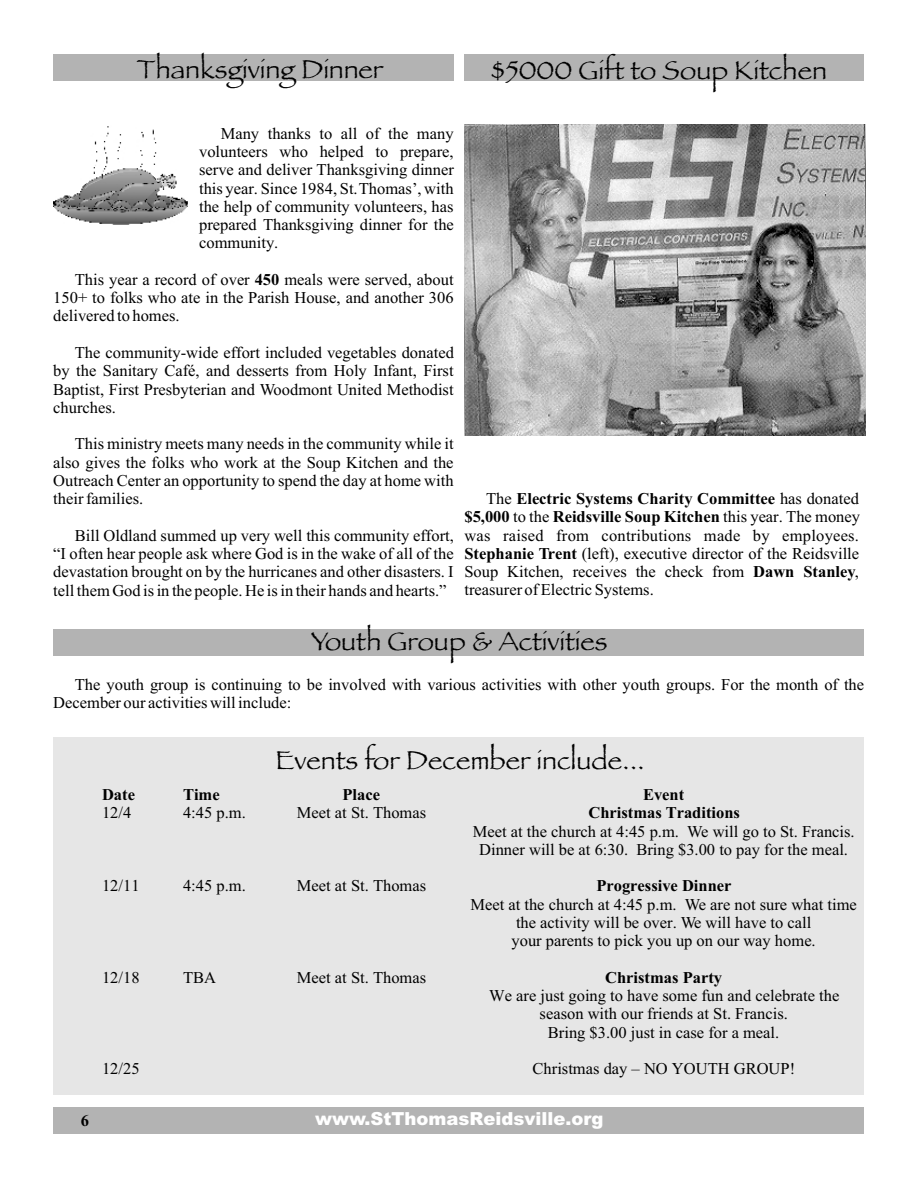
<style>
.page{position:relative;width:918px;height:1188px;background:#fff}
.page>*{position:absolute;margin:0;border:0;box-sizing:border-box;transform-origin:0 0}
.t1{font:27px "Papyrus LET";color:#000}
.t2{font:900 18px "Arial";color:#fff}
.t3{font:16.5px/18.3px "Times New Roman";color:#000;text-align:justify}
.t4{font:700 16.5px/18.3px "Times New Roman";color:#000;text-align:center}
.s1{font-weight:700}
</style>
<div class="page">
<div style="left:53px;top:737px;width:811px;height:357px;background:#e6e6e6"></div>
<div style="left:53px;top:1107px;width:811px;height:27px;background:#b3b3b3"></div>
<div style="left:53px;top:629px;width:811px;height:27px;background:#b3b3b3"></div>
<img style="left:465px;top:124px;width:401px;height:311px">
<div style="left:464px;top:54px;width:400px;height:27px;background:#b3b3b3"></div>
<div style="left:53px;top:54px;width:401px;height:27px;background:#b3b3b3"></div>
<img style="left:53px;top:126px;width:135px;height:99px">
<h1 class="t1" style="left:137px;top:53px;width:248px">Thanksgiving Dinner</h1>
<h1 class="t1" style="left:491px;top:54px;width:337px">$5000 Gift to Soup Kitchen</h1>
<p class="t3" style="left:199px;top:126px;width:256px;text-indent:22px">Many thanks to all of the many volunteers who helped to prepare, serve and deliver Thanksgiving dinner this year. Since 1984, St. Thomas’, with the help of community volunteers, has prepared Thanksgiving dinner for the community.</p>
<p class="t3" style="left:53px;top:272px;width:402px;text-indent:22px">This year a record of over <span class="s1">450</span> meals were served, about 150+ to folks who ate in the Parish House, and another 306 delivered to homes.</p>
<p class="t3" style="left:53px;top:345px;width:402px;text-indent:22px">The community-wide effort included vegetables donated by the Sanitary Café, and desserts from Holy Infant, First Baptist, First Presbyterian and Woodmont United Methodist churches.</p>
<p class="t3" style="left:53px;top:436px;width:402px;text-indent:22px">This ministry meets many needs in the community while it also gives the folks who work at the Soup Kitchen and the Outreach Center an opportunity to spend the day at home with their families.</p>
<p class="t3" style="left:53px;top:528px;width:402px;text-indent:22px">Bill Oldland summed up very well this community effort, “I often hear people ask where God is in the wake of all of the devastation brought on by the hurricanes and other disasters. I tell them God is in the people. He is in their hands and hearts.”</p>
<p class="t3" style="left:464px;top:491px;width:397px;text-indent:22px">The <span class="s1">Electric Systems Charity Committee</span> has donated <span class="s1">$5,000</span> to the <span class="s1">Reidsville Soup Kitchen</span> this year. The money was raised from contributions made by employees.<br><span class="s1">Stephanie Trent</span> (left), executive director of the Reidsville Soup Kitchen, receives the check from <span class="s1">Dawn Stanley</span>, treasurer of Electric Systems.</p>
<h1 class="t1" style="left:311px;top:624px;width:298px">Youth Group &amp; Activities</h1>
<p class="t3" style="left:53px;top:677px;width:812px;text-indent:22px">The youth group is continuing to be involved with various activities with other youth groups. For the month of the<br>December our activities will include:</p>
<h1 class="t1" style="left:275px;top:744px;width:371px">Events for December include...</h1>
<p class="t4" style="left:102px;top:787px;width:34px">Date</p>
<p class="t3" style="left:102px;top:805px;width:31px">12/4</p>
<p class="t4" style="left:183px;top:787px;width:38px">Time</p>
<p class="t3" style="left:183px;top:805px;width:64px">4:45 p.m.</p>
<p class="t3" style="left:102px;top:878px;width:39px">12/11</p>
<p class="t3" style="left:183px;top:878px;width:64px">4:45 p.m.</p>
<p class="t3" style="left:102px;top:970px;width:39px">12/18</p>
<p class="t3" style="left:183px;top:970px;width:34px">TBA</p>
<p class="t3" style="left:102px;top:1061px;width:39px">12/25</p>
<p class="t4" style="left:342px;top:787px;width:39px">Place</p>
<p class="t3" style="left:297px;top:805px;width:131px">Meet at St. Thomas</p>
<p class="t3" style="left:297px;top:878px;width:131px">Meet at St. Thomas</p>
<p class="t3" style="left:297px;top:970px;width:131px">Meet at St. Thomas</p>
<p class="t4" style="left:589px;top:787px;width:153px">Event<br>Christmas Traditions</p>
<p class="t3" style="left:473px;top:824px;width:383px;text-align:center">Meet at the church at 4:45 p.m. We will go to St. Francis.<br>Dinner will be at 6:30. Bring $3.00 to pay for the meal.</p>
<p class="t4" style="left:596px;top:879px;width:137px">Progressive Dinner</p>
<p class="t3" style="left:470px;top:897px;width:388px;text-align:center">Meet at the church at 4:45 p.m. We are not sure what time the activity will be over. We will have to call<br>your parents to pick you up on our way home.</p>
<p class="t4" style="left:605px;top:970px;width:118px">Christmas Party</p>
<p class="t3" style="left:489px;top:988px;width:352px;text-align:center">We are just going to have some fun and celebrate the season with our friends at St. Francis.<br>Bring $3.00 just in case for a meal.</p>
<p class="t3" style="left:533px;top:1061px;width:264px">Christmas day – NO YOUTH GROUP!</p>
<p class="t4" style="left:81px;top:1113px;width:10px">6</p>
<p class="t2" style="left:315px;top:1112px;width:290px">www.StThomasReidsville.org</p>
</div>
